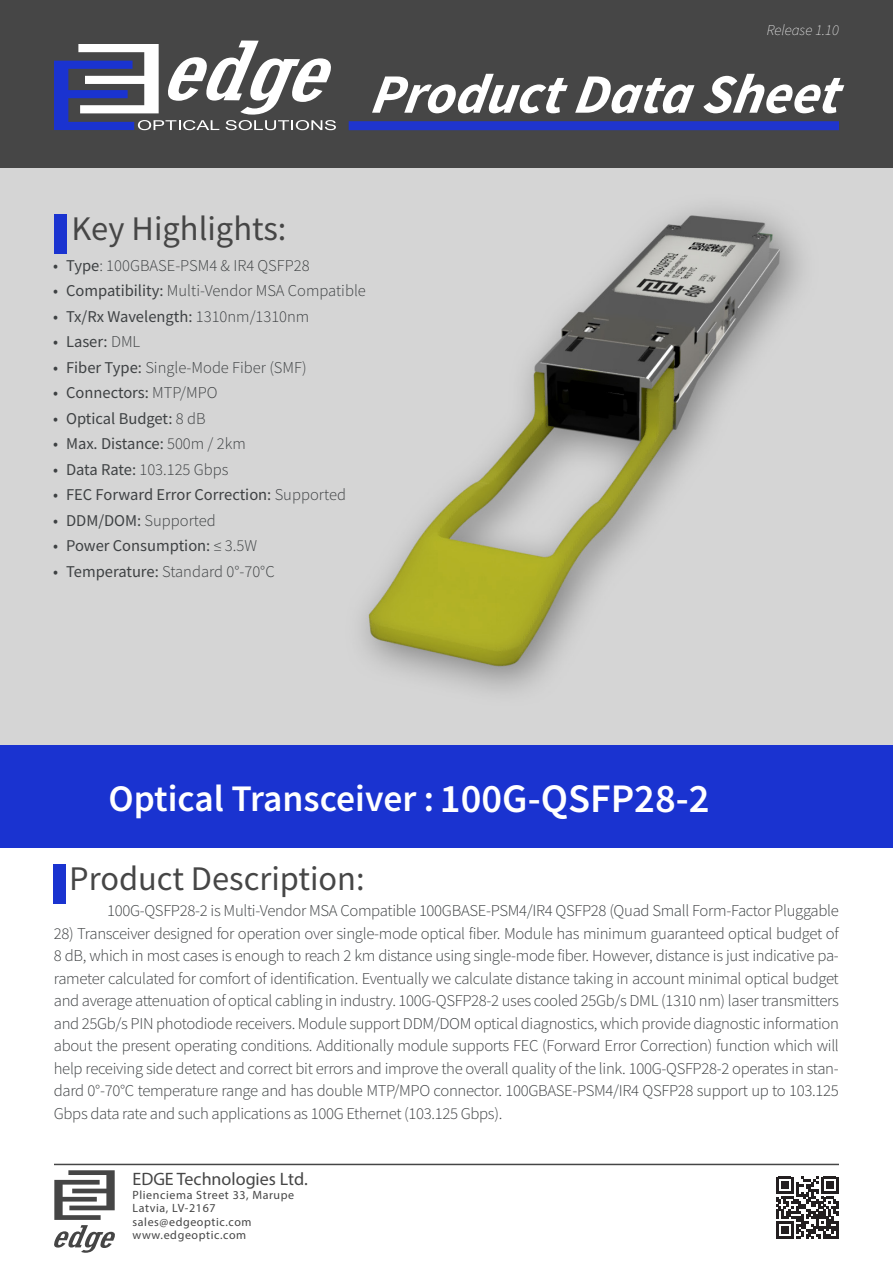
<style>
.page{position:relative;width:893px;height:1263px;background:#fff}
.page>*{position:absolute;margin:0;border:0;box-sizing:border-box;transform-origin:0 0}
.t1{font:italic 700 55.5px "Source Sans Pro";color:#fff}
.t2{font:600 37.5px "Source Sans Pro";color:#fff}
.t3{font:34.5px "Source Sans Pro";color:#464646}
.t4{font:18px "Myriad Pro";color:#464646}
.t5{font:300 16.5px/22.5px "Source Sans Pro";letter-spacing:-.02em;color:#3e4143;text-align:justify}
.t6{font:16.5px "Source Sans Pro";color:#3e4143}
.t7{font:300 16.5px "Source Sans Pro";color:#3e4143}
.t8{font:italic 200 15px "Source Sans Pro";color:#fff}
.t9{font:12px "Myriad Pro";letter-spacing:.05em;color:#464646}
.s1{font-weight:400}
.s2{font-weight:300}
.s3{font-size:40.5px}
</style>
<div class="page">
<div style="left:0;top:20px;width:893px;height:725px;background:#d5d5d5"></div>
<img style="left:362px;top:208px;width:440px;height:483px">
<div style="left:0;top:0;width:893px;height:168px;background:#464646"></div>
<svg style="left:54px;top:40px;width:282px;height:90px"></svg>
<div style="left:0;top:745px;width:893px;height:102px;background:#1a33d0"></div>
<div style="left:349px;top:121px;width:490px;height:9px;background:#1f35ce"></div>
<hr style="left:54px;top:1164px;width:785px;height:1px;background:#464646">
<svg style="left:54px;top:1170px;width:61px;height:83px"></svg>
<svg style="left:776px;top:1177px;width:62px;height:62px"></svg>
<div style="left:53px;top:864px;width:13px;height:40px;background:#1a33d0"></div>
<div style="left:54px;top:214px;width:13px;height:40px;background:#1a33d0"></div>
<p class="t8" style="left:767px;top:21px;width:74px">Release 1.10</p>
<p class="t1" style="left:370px;top:57px;width:482px">ProductData Sheet</p>
<p class="t3" style="left:72px;top:206px;width:216px">Key Highlights:</p>
<p class="t7" style="left:53px;top:255px;width:258px"><span class="s1">• Type</span>: 100GBASE-PSM4 &amp; IR4 QSFP28</p>
<p class="t7" style="left:53px;top:280px;width:314px"><span class="s1">• Compatibility:</span> Multi-Vendor MSA Compatible</p>
<p class="t6" style="left:53px;top:306px;width:258px">• Tx/Rx Wavelength: <span class="s2">1310nm/1310nm</span></p>
<p class="t6" style="left:53px;top:331px;width:89px">• Laser: <span class="s2">DML</span></p>
<p class="t7" style="left:53px;top:357px;width:255px"><span class="s1">• Fiber Type:</span> Single-Mode Fiber (SMF)</p>
<p class="t6" style="left:53px;top:382px;width:166px">• Connectors: <span class="s2">MTP/MPO</span></p>
<p class="t6" style="left:53px;top:408px;width:154px">• Optical Budget: <span class="s2">8 dB</span></p>
<p class="t6" style="left:53px;top:433px;width:194px">• Max. Distance: <span class="s2">500m / 2km</span></p>
<p class="t7" style="left:53px;top:459px;width:177px"><span class="s1">• Data Rate:</span> 103.125 Gbps</p>
<p class="t6" style="left:53px;top:484px;width:294px">• FEC Forward Error Correction: <span class="s2">Supported</span></p>
<p class="t6" style="left:53px;top:510px;width:164px">• DDM/DOM: <span class="s2">Supported</span></p>
<p class="t6" style="left:53px;top:535px;width:205px">• Power Consumption: <span class="s2">≤ 3.5W</span></p>
<p class="t7" style="left:53px;top:561px;width:223px"><span class="s1">• Temperature:</span> Standard 0°-70°C</p>
<p class="t2" style="left:109px;top:773px;width:603px">Optical Transceiver :<span class="s3">100G-QSFP28-2</span></p>
<p class="t3" style="left:69px;top:856px;width:297px">Product Description:</p>
<p class="t5" style="left:107px;top:899px;width:733px">100G-QSFP28-2 is Multi-Vendor MSA Compatible 100GBASE-PSM4/IR4 QSFP28 (Quad Small Form-Factor Pluggable</p>
<p class="t5" style="left:54px;top:922px;width:787px">28) Transceiver designed for operation over single-mode optical fiber. Module has minimum guaranteed optical budget of 8 dB, which in most cases is enough to reach 2 km distance using single-mode fiber. However, distance is just indicative pa&shy;rameter calculated for comfort of identification. Eventually we calculate distance taking in account minimal optical budget and average attenuation of optical cabling in industry. 100G-QSFP28-2 uses cooled 25Gb/s DML (1310 nm) laser transmitters and 25Gb/s PIN photodiode receivers. Module support DDM/DOM optical diagnostics, which provide diagnostic information about the present operating conditions. Additionally module supports FEC (Forward Error Correction) function which will help receiving side detect and correct bit errors and improve the overall quality of the link. 100G-QSFP28-2 operates in stan&shy;dard 0°-70°C temperature range and has double MTP/MPO connector. 100GBASE-PSM4/IR4 QSFP28 support up to 103.125<br>Gbps data rate and such applications as 100G Ethernet (103.125 Gbps).</p>
<p class="t4" style="left:132px;top:1168px;width:177px">EDGE Technologies Ltd.</p>
<p class="t9" style="left:132px;top:1187px;width:163px">Plienciema Street 33, Marupe</p>
<p class="t9" style="left:132px;top:1201px;width:85px">Latvia, LV-2167</p>
<p class="t9" style="left:132px;top:1214px;width:121px">sales@edgeoptic.com</p>
<p class="t9" style="left:132px;top:1228px;width:115px">www.edgeoptic.com</p>
</div>
